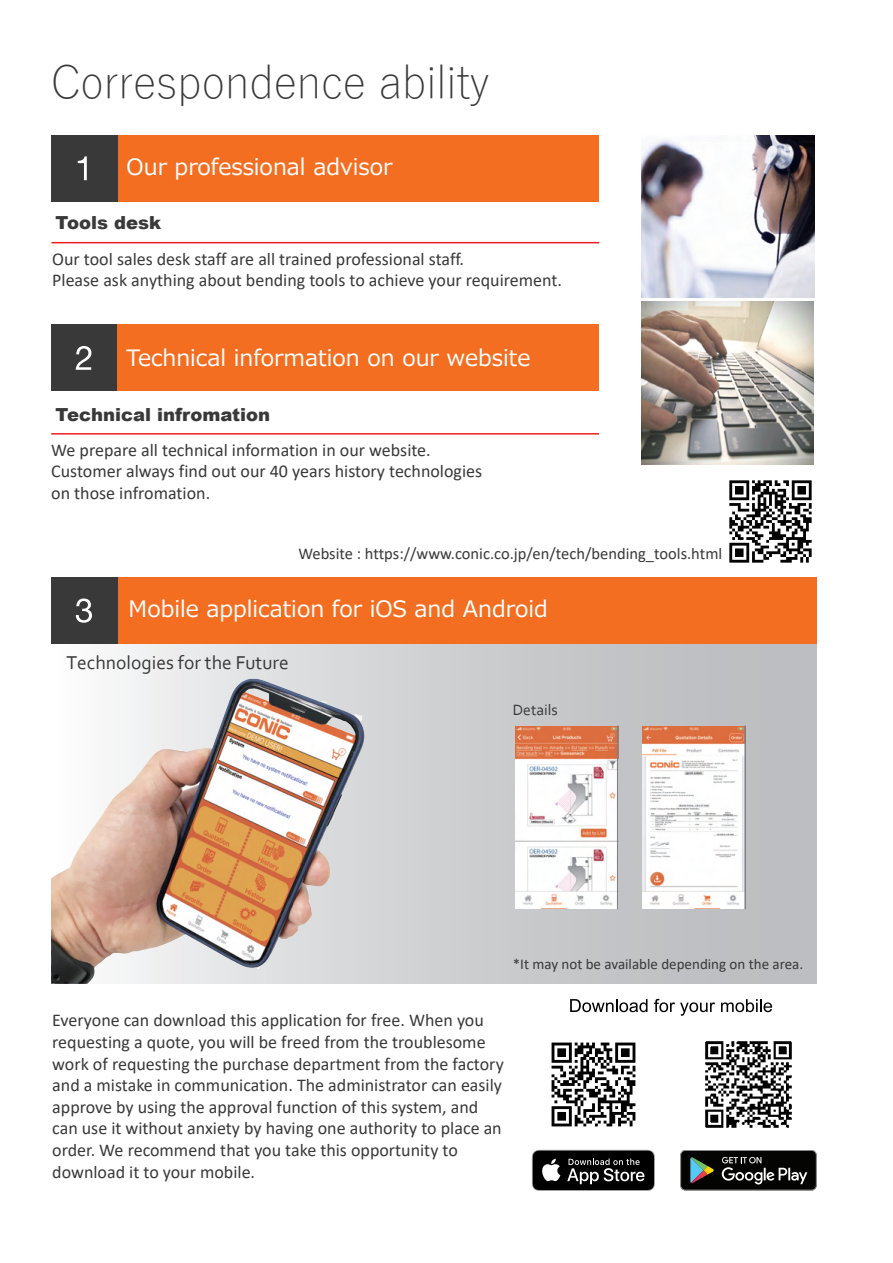
<style>
.page{position:relative;width:893px;height:1263px;background:#fff}
.page>*{position:absolute;margin:0;border:0;box-sizing:border-box;transform-origin:0 0}
.t1{font:300 45px "Yu Gothic";color:#393939}
.t2{font:22.5px "Meiryo";color:#fff}
.t3{font:19.5px "Corbel";color:#393939}
.t4{font:18px/21.6px "Calibri";color:#393939}
.t5{font:900 18px "Arial";color:#393939}
.t6{font:16.5px "Calibri";color:#393939}
.t7{font:15.6px "Corbel";color:#393939}
.t8{font:15px "Calibri";color:#393939}
</style>
<div class="page">
<img style="left:641px;top:135px;width:173px;height:163px">
<img style="left:785px;top:301px;width:29px;height:163px">
<div style="left:52px;top:643px;width:765px;height:341px;background:#bdbec1"></div>
<div style="left:117px;top:135px;width:482px;height:66px;background:#f36e21"></div>
<div style="left:117px;top:577px;width:700px;height:66px;background:#f36e21"></div>
<div style="left:51px;top:135px;width:66px;height:66px;background:#393939"></div>
<svg style="left:78px;top:156px;width:9px;height:24px"></svg>
<img style="left:51px;top:250px;width:734px;height:734px">
<img style="left:642px;top:726px;width:102px;height:183px">
<hr style="left:744px;top:725px;width:2px;height:184px;background:#7e7f84">
<img style="left:515px;top:726px;width:102px;height:183px">
<hr style="left:617px;top:725px;width:1px;height:184px;background:#7e7f84">
<hr style="left:51px;top:242px;width:548px;height:1px;background:#ee1d23">
<div style="left:51px;top:325px;width:66px;height:66px;background:#393939"></div>
<svg style="left:76px;top:346px;width:15px;height:24px"></svg>
<div style="left:117px;top:325px;width:482px;height:66px;background:#f36e21"></div>
<hr style="left:51px;top:433px;width:548px;height:2px;background:#ee1d23">
<img style="left:718px;top:470px;width:94px;height:104px">
<svg style="left:680px;top:1150px;width:137px;height:40px;background:#272825"></svg>
<img style="left:691px;top:1157px;width:17px;height:26px">
<img style="left:551px;top:1042px;width:85px;height:85px">
<svg style="left:532px;top:1150px;width:123px;height:41px;background:#313131"></svg>
<img style="left:705px;top:1041px;width:87px;height:87px">
<svg style="left:570px;top:999px;width:77px;height:13px"></svg>
<svg style="left:654px;top:999px;width:61px;height:17px"></svg>
<svg style="left:721px;top:999px;width:51px;height:13px"></svg>
<h1 class="t1" style="left:51px;top:40px;width:440px">Correspondence ability</h1>
<p class="t2" style="left:127px;top:151px;width:267px">Our professional advisor</p>
<p class="t5" style="left:55px;top:209px;width:107px">Tools desk</p>
<p class="t4" style="left:52px;top:247px;width:511px">Our tool sales desk staff are all trained professional staff.<br>Please ask anything about bending tools to achieve your requirement.</p>
<p class="t2" style="left:126px;top:342px;width:406px">Technical information on our website</p>
<p class="t5" style="left:55px;top:401px;width:216px">Technical infromation</p>
<p class="t4" style="left:51px;top:438px;width:432px">We prepare all technical information in our website.<br>Customer always find out our 40 years history technologies on those infromation.</p>
<p class="t6" style="left:298px;top:542px;width:425px">Website : https://www.conic.co.jp/en/tech/bending_tools.html</p>
<p class="t2" style="left:129px;top:593px;width:421px">Mobile application for iOS and Android</p>
<p class="t3" style="left:66px;top:650px;width:224px">Technologies for the Future</p>
<p class="t7" style="left:513px;top:700px;width:46px">Details</p>
<p class="t8" style="left:513px;top:953px;width:292px">*It may not be available depending on the area.</p>
<p class="t4" style="left:52px;top:1009px;width:453px">Everyone can download this application for free. When you requesting a quote, you will be freed from the troublesome work of requesting the purchase department from the factory and a mistake in communication. The administrator can easily approve by using the approval function of this system, and can use it without anxiety by having one authority to place an order. We recommend that you take this opportunity to download it to your mobile.</p>
</div>
